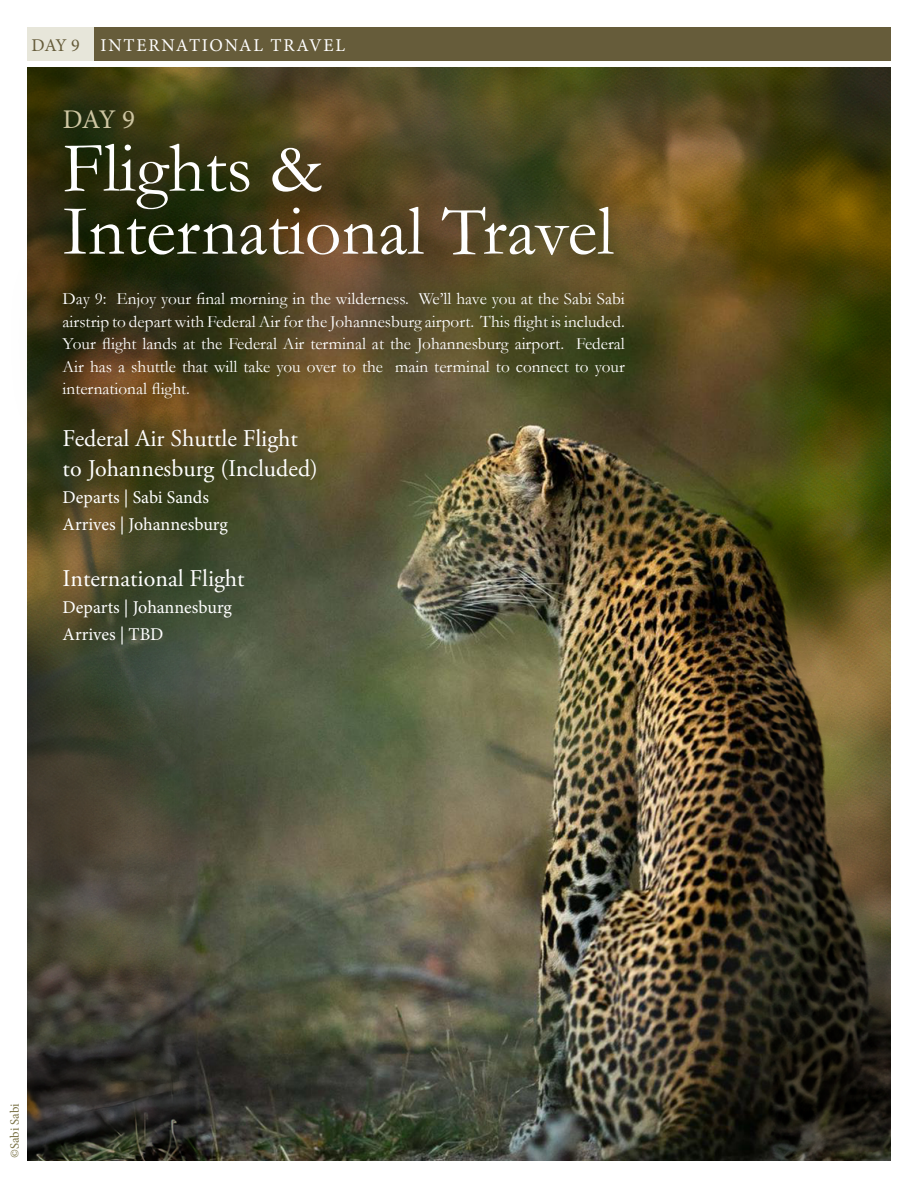
<style>
.page{position:relative;width:918px;height:1188px;background:#fff}
.page>*{position:absolute;margin:0;border:0;box-sizing:border-box;transform-origin:0 0}
.t1{font:72px/63px "Garamond";color:#fff}
.t2{font:27px "Minion Pro";color:#cec6a2}
.t3{font:24px/29.2px "Adobe Garamond Pro";color:#fff}
.t4{font:18px/27px "Minion Pro";color:#fff}
.t5{font:18px "Minion Pro";letter-spacing:.1em;color:#fff}
.t6{font:17.25px/22.5px "Garamond";color:#fff;text-align:justify}
.t7{font:12.75px "Minion Pro";letter-spacing:-.01em;color:#797145}
.s1{color:#665c3a}
</style>
<div class="page">
<img style="left:27px;top:68px;width:864px;height:1093px">
<div style="left:27px;top:27px;width:864px;height:34px;background:#665c3a"></div>
<div style="left:27px;top:27px;width:67px;height:34px;background:#e7e6da"></div>
<svg style="left:27px;top:238px;width:651px;height:215px;background:#504523"></svg>
<p class="t5" style="left:32px;top:33px;width:315px"><span class="s1">DAY 9</span> INTERNATIONAL TRAVEL</p>
<h2 class="t2" style="left:63px;top:101px;width:74px">DAY 9</h2>
<h1 class="t1" style="left:63px;top:135px;width:553px">Flights &amp;<br>International Travel</h1>
<p class="t6" style="left:63px;top:287px;width:564px">Day 9: Enjoy your final morning in the wilderness. We’ll have you at the Sabi Sabi airstrip to depart with Federal Air for the Johannesburg airport. This flight is included.<br>Your flight lands at the Federal Air terminal at the Johannesburg airport. Federal Air has a shuttle that will take you over to the main terminal to connect to your international flight.</p>
<h3 class="t3" style="left:63px;top:425px;width:257px">Federal Air Shuttle Flight to Johannesburg (Included)</h3>
<p class="t4" style="left:63px;top:483px;width:167px">Departs | Sabi Sands<br>Arrives | Johannesburg</p>
<h3 class="t3" style="left:63px;top:564px;width:183px">International Flight</h3>
<p class="t4" style="left:63px;top:594px;width:171px">Departs | Johannesburg<br>Arrives | TBD</p>
<p class="t7" style="left:6px;top:1158px;width:56px;rotate:-90deg">©Sabi Sabi</p>
</div>
